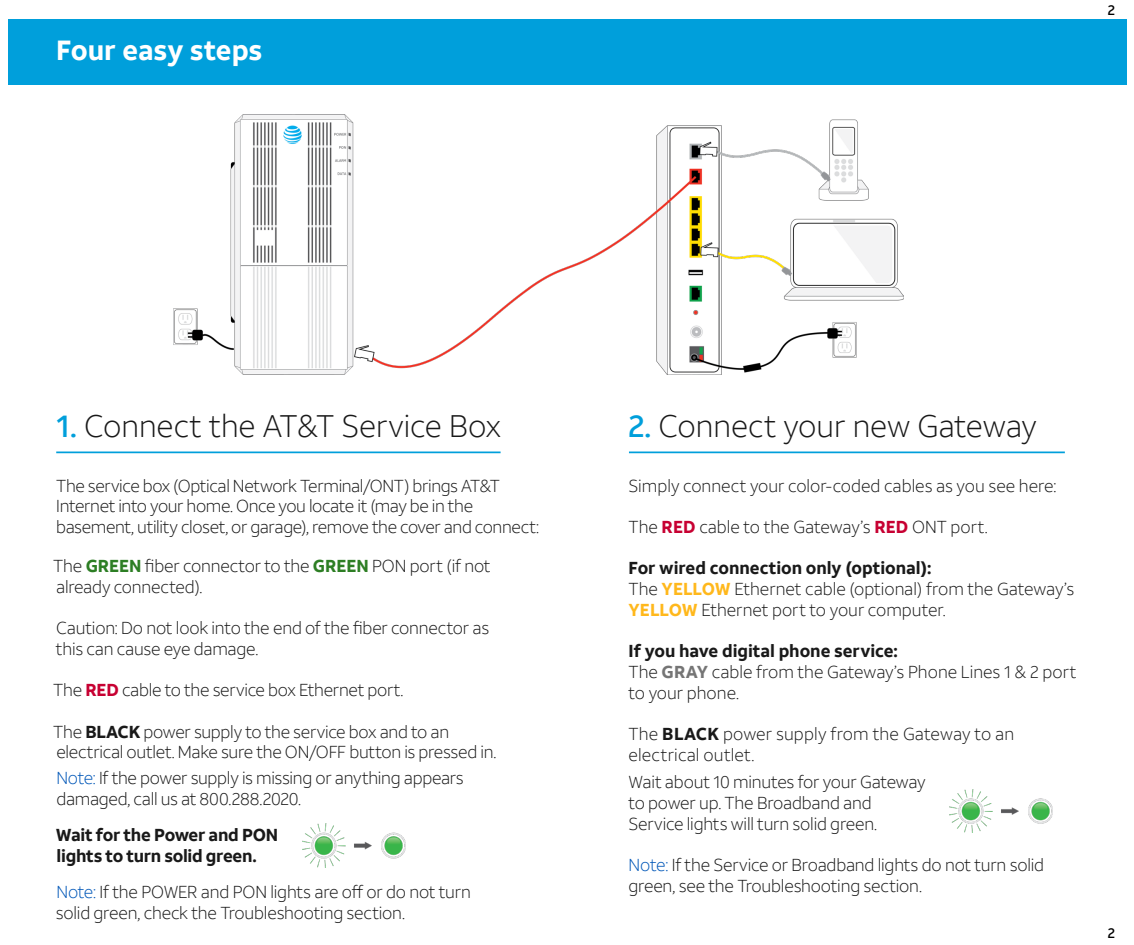
<style>
.page{position:relative;width:1134px;height:945px;background:#fff}
.page>*{position:absolute;margin:0;border:0;box-sizing:border-box;transform-origin:0 0}
.t1{font:300 30.97px "ATT Aleck Sans";letter-spacing:-.005em;color:#191919}
.t2{font:700 27.65px "ATT Aleck Sans";letter-spacing:-.005em;color:#fff}
.t3{font:300 17.32px/20.7px "ATT Aleck Sans";letter-spacing:-.01em;color:#191919}
.t4{font:300 17.32px/20.7px "ATT Aleck Sans";letter-spacing:.01em;color:#191919}
.t5{font:700 17.32px/20.7px "ATT Aleck Sans";letter-spacing:-.02em;color:#191919}
.t6{font:500 14px "ATT Aleck Sans";color:#000}
.s1{font-weight:500;color:#009fdb}
.s2{font-weight:700;color:#2d7e24}
.s3{font-weight:700;color:#c70032}
.s4{font-weight:700}
.s5{color:#0057b8}
.s6{font-weight:700;color:#ffb81c}
.s7{font-weight:700;color:#757575}
</style>
<div class="page">
<hr style="left:56px;top:452px;width:445px;height:1px;background:#009fdb">
<hr style="left:629px;top:452px;width:436px;height:1px;background:#009fdb">
<div style="left:8px;top:19px;width:1118px;height:66px;background:#009fdb"></div>
<img style="left:173px;top:115px;width:731px;height:259px">
<img style="left:303px;top:824px;width:103px;height:43px">
<img style="left:949px;top:789px;width:104px;height:44px">
<h1 class="t2" style="left:56px;top:33px;width:208px">Four easy steps</h1>
<p class="t6" style="left:1108px;top:2px;width:9px">2</p>
<h2 class="t1" style="left:56px;top:408px;width:446px"><span class="s1">1.</span> Connect the AT&amp;T Service Box</h2>
<p class="t3" style="left:56px;top:475px;width:484px">The service box (Optical Network Terminal/ONT) brings AT&amp;T<br>Internet into your home. Once you locate it (may be in the basement, utility closet, or garage), remove the cover and connect:</p>
<p class="t3" style="left:53px;top:556px;width:439px">The <span class="s2">GREEN</span> fiber connector to the <span class="s2">GREEN</span> PON port (if not already connected).</p>
<p class="t3" style="left:56px;top:618px;width:435px">Caution: Do not look into the end of the fiber connector as this can cause eye damage.</p>
<p class="t3" style="left:53px;top:680px;width:352px">The <span class="s3">RED</span> cable to the service box Ethernet port.</p>
<p class="t3" style="left:53px;top:721px;width:445px">The <span class="s4">BLACK</span> power supply to the service box and to an electrical outlet. Make sure the ON/OFF button is pressed in.</p>
<p class="t3" style="left:56px;top:768px;width:409px"><span class="s5">Note:</span> If the power supply is missing or anything appears damaged, call us at 800.288.2020.</p>
<p class="t5" style="left:56px;top:825px;width:224px">Wait for the Power and PON lights to turn solid green.</p>
<p class="t3" style="left:56px;top:882px;width:416px"><span class="s5">Note:</span> If the POWER and PON lights are off or do not turn solid green, check the Troubleshooting section.</p>
<h3 class="t1" style="left:629px;top:408px;width:410px"><span class="s1">2.</span> Connect your new Gateway</h3>
<p class="t3" style="left:629px;top:475px;width:430px">Simply connect your color-coded cables as you see here:</p>
<p class="t3" style="left:629px;top:517px;width:361px">The <span class="s3">RED</span> cable to the Gateway’s <span class="s3">RED</span> ONT port.</p>
<p class="t3" style="left:629px;top:558px;width:447px"><span class="s4">For wired connection only (optional):<br></span>The <span class="s6">YELLOW</span> Ethernet cable (optional) from the Gateway’s<br><span class="s6">YELLOW</span> Ethernet port to your computer.</p>
<p class="t3" style="left:629px;top:641px;width:449px"><span class="s4">If you have digital phone service:<br></span>The <span class="s7">GRAY</span> cable from the Gateway’s Phone Lines 1 &amp; 2 port to your phone.</p>
<p class="t4" style="left:629px;top:724px;width:387px">The <span class="s4">BLACK</span> power supply from the Gateway to an electrical outlet.</p>
<p class="t3" style="left:629px;top:772px;width:299px">Wait about 10 minutes for your Gateway to power up. The Broadband and<br>Service lights will turn solid green.</p>
<p class="t3" style="left:629px;top:855px;width:417px"><span class="s5">Note:</span> If the Service or Broadband lights do not turn solid green, see the Troubleshooting section.</p>
<p class="t6" style="left:1108px;top:924px;width:9px">2</p>
</div>
